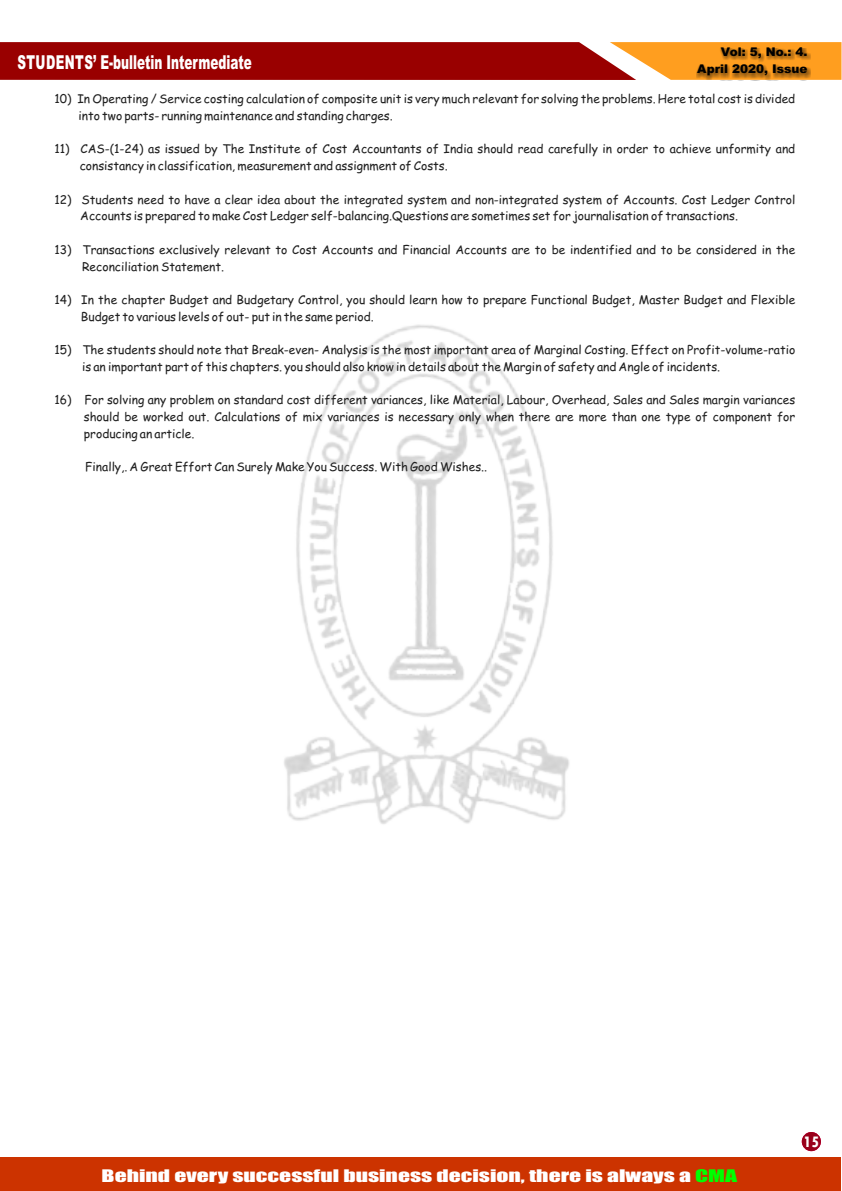
<style>
.page{position:relative;width:842px;height:1191px;background:#fff}
.page>*{position:absolute;margin:0;border:0;box-sizing:border-box;transform-origin:0 0}
.t1{font:900 19.2px "Arial";color:#fff;scale:.63 1}
.t2{font:16px "Impact";color:#fff;scale:1.48 1}
.t3{font:800 condensed 16px "Tw Cen";color:#fff}
.t4{font:12px/16.7px "Comic Sans MS";color:#212121}
.t5{font:900 12px/16.9px "Arial";color:#000;text-align:right}
.s1{color:#0f0}
</style>
<div class="page">
<svg style="left:0;top:42px;width:841px;height:38px;background:#ac2210"></svg>
<div style="left:0;top:1157px;width:841px;height:34px;background:#c30"></div>
<img style="left:284px;top:324px;width:285px;height:500px">
<div style="left:802px;top:1132px;width:19px;height:19px;background:#99001a;border-radius:50%"></div>
<div style="left:696px;top:48px;width:114px;height:32px;background:#000;opacity:.49"></div>
<h1 class="t1" style="left:17px;top:56px;width:373px">STUDENTS’ E-bulletin Intermediate</h1>
<p class="t5" style="left:697px;top:45px;width:112px">Vol: 5, No.: 4.<br>April 2020, Issue</p>
<p class="t4" style="left:78px;top:92px;width:718px;text-indent:-24px">10) In Operating / Service costing calculation of composite unit is very much relevant for solving the problems. Here total cost is divided into two parts- running maintenance and standing charges.</p>
<p class="t4" style="left:80px;top:142px;width:717px;text-indent:-25px">11) CAS-(1-24) as issued by The Institute of Cost Accountants of India should read carefully in order to achieve unformity and consistancy in classification, measurement and assignment of Costs.</p>
<p class="t4" style="left:80px;top:192px;width:717px;text-indent:-26px">12) Students need to have a clear idea about the integrated system and non-integrated system of Accounts. Cost Ledger Control<br>Accounts is prepared to make Cost Ledger self-balancing.Questions are sometimes set for journalisation of transactions.</p>
<p class="t4" style="left:82px;top:242px;width:715px;text-indent:-28px">13) Transactions exclusively relevant to Cost Accounts and Financial Accounts are to be indentified and to be considered in the<br>Reconciliation Statement.</p>
<p class="t4" style="left:81px;top:292px;width:716px;text-indent:-26px">14) In the chapter Budget and Budgetary Control, you should learn how to prepare Functional Budget, Master Budget and Flexible<br>Budget to various levels of out- put in the same period.</p>
<p class="t4" style="left:82px;top:343px;width:715px;text-indent:-28px">15) The students should note that Break-even- Analysis is the most important area of Marginal Costing. Effect on Profit-volume-ratio is an important part of this chapters. you should also know in details about the Margin of safety and Angle of incidents.</p>
<p class="t4" style="left:84px;top:393px;width:713px;text-align:justify;text-indent:-29px">16) For solving any problem on standard cost different variances, like Material, Labour, Overhead, Sales and Sales margin variances should be worked out. Calculations of mix variances is necessary only when there are more than one type of component for producing an article.</p>
<p class="t4" style="left:85px;top:460px;width:403px">Finally,. A Great Effort Can Surely Make You Success. With Good Wishes..</p>
<h2 class="t2" style="left:102px;top:1169px;width:431px">Behind every successful business decision, there is always a <span class="s1">CMA</span></h2>
<h2 class="t3" style="left:802px;top:1129px;width:17px">33i</h2>
<h2 class="t3" style="left:803px;top:1136px;width:18px">1533</h2>
</div>
